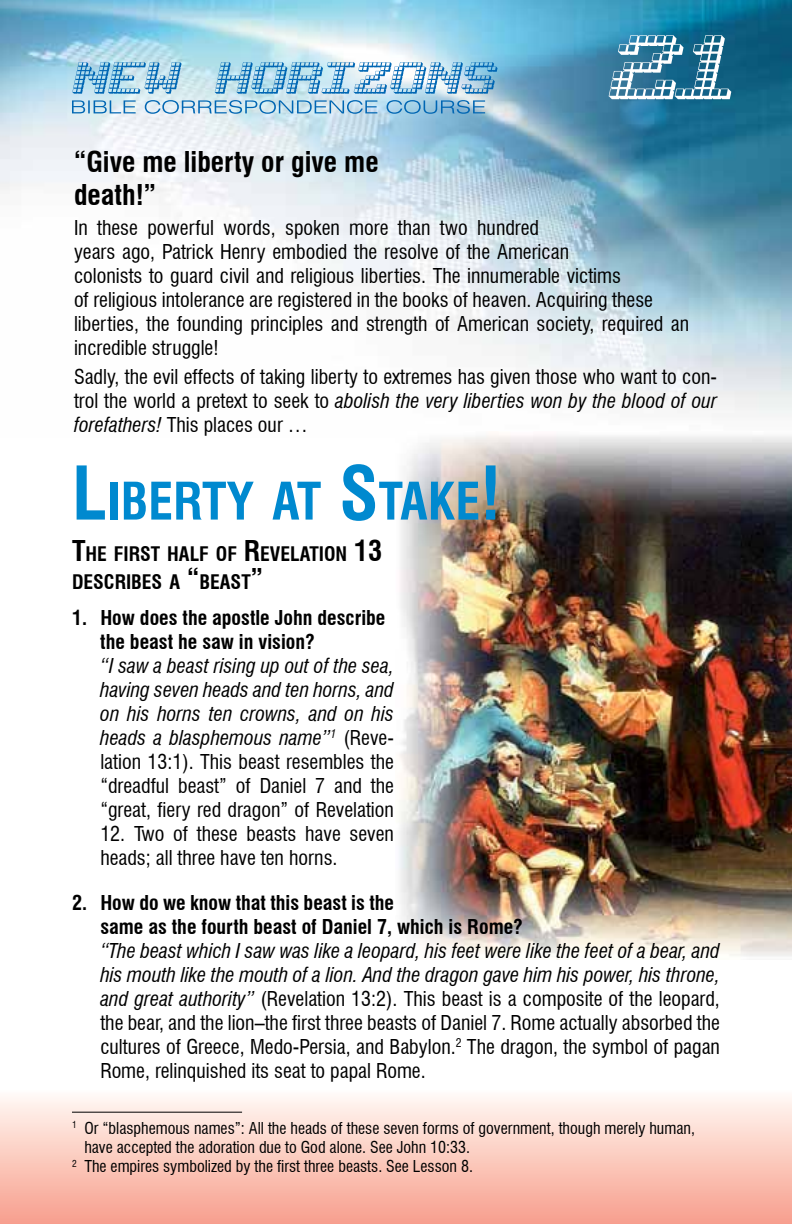
<style>
.page{position:relative;width:792px;height:1224px;background:#fff}
.page>*{position:absolute;margin:0;border:0;box-sizing:border-box;transform-origin:0 0}
.t1{font:700 condensed 50.4px "Swiss 721 BT";color:#0089cf}
.t2{font:700 condensed 28px/33.6px "Swiss 721 BT";color:#000}
.t3{font:condensed 20px/24px "Swiss 721 BT";color:#000}
.t4{font:italic condensed 20px/24px "Swiss 721 BT";color:#000;text-align:justify}
.t5{font:700 condensed 20px/24px "Swiss 721 BT";color:#000}
.t6{font:700 condensed 19.6px/28px "Swiss 721 BT";color:#000}
.t7{font:condensed 16px "Swiss 721 BT";color:#000}
.s1{font-style:italic}
.s2{font-size:72px}
.s3{font-size:28px}
.s4{font-style:normal}
</style>
<div class="page">
<img style="left:0;top:0;width:792px;height:416px">
<div style="left:0;top:1087px;width:792px;height:137px;background:linear-gradient(to bottom,#fffdf9,#f89e8c)"></div>
<img style="left:399px;top:435px;width:393px;height:524px">
<svg style="left:72px;top:62px;width:426px;height:32px;background:#92c2de"></svg>
<svg style="left:72px;top:100px;width:413px;height:14px;background:#98c2de"></svg>
<svg style="left:609px;top:35px;width:122px;height:64px"></svg>
<hr style="left:72px;top:1112px;width:170px;height:1px;background:#000">
<h2 class="t2" style="left:74px;top:145px;width:306px">“Give me liberty or give me death!”</h2>
<p class="t3" style="left:74px;top:216px;width:617px">In these powerful words, spoken more than two hundred<br>years ago, Patrick Henry embodied the resolve of the American<br>colonists to guard civil and religious liberties. The innumerable victims<br>of religious intolerance are registered in the books of heaven. Acquiring these liberties, the founding principles and strength of American society, required an incredible struggle!</p>
<p class="t3" style="left:74px;top:365px;width:645px;text-align:justify">Sadly, the evil effects of taking liberty to extremes has given those who want to con&shy;trol the world a pretext to seek to <span class="s1">abolish the very liberties won by the blood of our forefathers!</span> This places our …</p>
<h1 class="t1" style="left:72px;top:471px;width:431px"><span class="s2">L</span>IBERTY AT <span class="s2">S</span>TAKE<span class="s2">!</span></h1>
<p class="t6" style="left:72px;top:540px;width:312px"><span class="s3">T</span>HE FIRST HALF OF <span class="s3">R</span>EVELATION <span class="s3">13<br></span>DESCRIBES A <span class="s3">“</span>BEAST<span class="s3">”</span></p>
<p class="t5" style="left:100px;top:605px;width:287px;text-indent:-28px">1. How does the apostle John describe the beast he saw in vision?</p>
<p class="t4" style="left:100px;top:653px;width:295px">“I saw a beast rising up out of the sea, having seven heads and ten horns, and on his horns ten crowns, and on his heads a blasphemous name”<sup>1</sup> <span class="s4">(Reve&shy;lation 13:1). This beast resembles the “dreadful beast” of Daniel 7 and the “great, fiery red dragon” of Revelation</span></p>
<p class="t3" style="left:100px;top:821px;width:295px">12. Two of these beasts have seven heads; all three have ten horns.</p>
<p class="t5" style="left:100px;top:890px;width:424px;text-indent:-28px">2. How do we know that this beast is the<br>same as the fourth beast of Daniel 7, which is Rome?</p>
<p class="t3" style="left:100px;top:938px;width:621px;text-align:justify"><span class="s1">“The beast which I saw was like a leopard, his feet were like the feet of a bear, and his mouth like the mouth of a lion. And the dragon gave him his power, his throne, and great authority”</span> (Revelation 13:2). This beast is a composite of the leopard, the bear, and the lion–the first three beasts of Daniel 7. Rome actually absorbed the cultures of Greece, Medo-Persia, and Babylon.<sup>2</sup> The dragon, the symbol of pagan Rome, relinquished its seat to papal Rome.</p>
<p class="t7" style="left:72px;top:1118px;width:625px"><sup>1</sup> Or “blasphemous names”: All the heads of these seven forms of government, though merely human,</p>
<p class="t7" style="left:84px;top:1137px;width:387px">have accepted the adoration due to God alone. See John 10:33.</p>
<p class="t7" style="left:72px;top:1157px;width:403px"><sup>2</sup> The empires symbolized by the first three beasts. See Lesson 8.</p>
</div>
